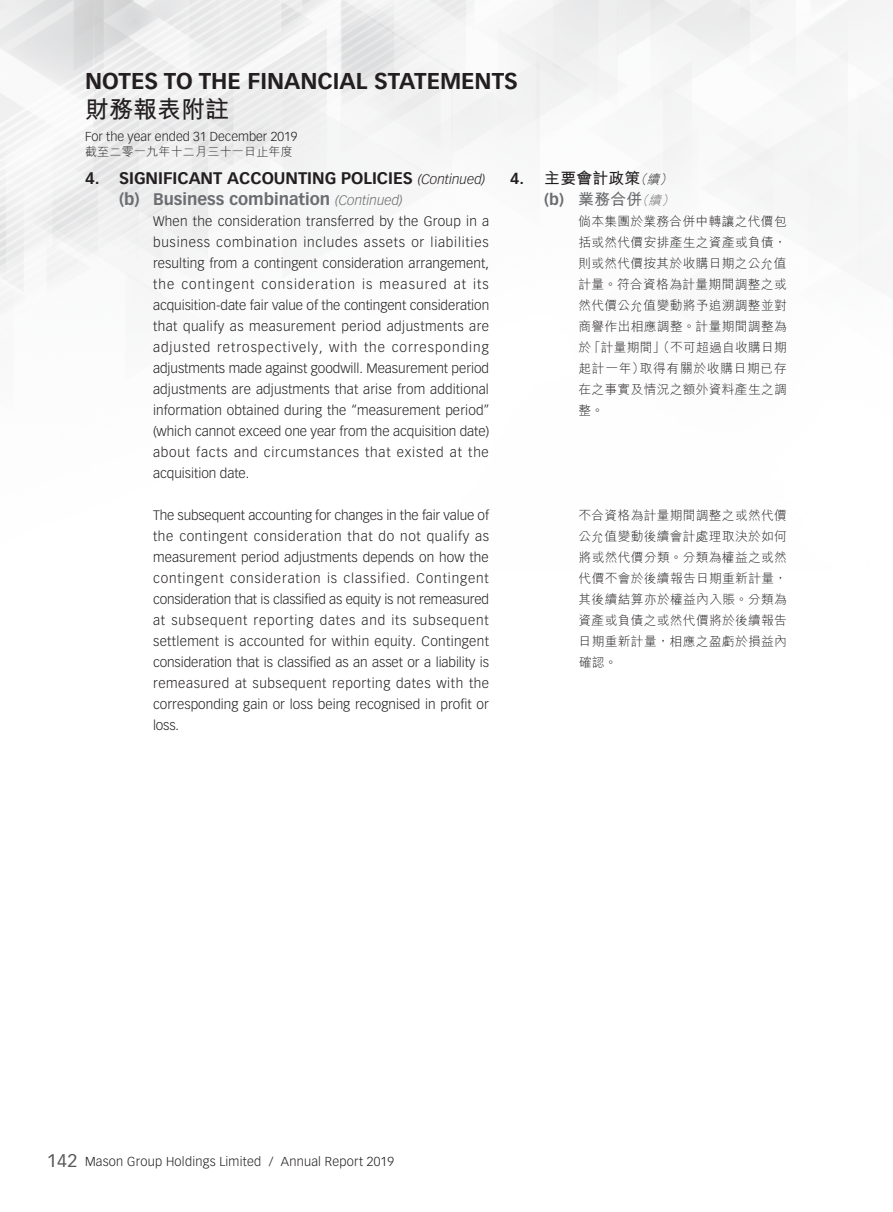
<style>
.page{position:relative;width:893px;height:1212px;background:#fff}
.page>*{position:absolute;margin:0;border:0;box-sizing:border-box;transform-origin:0 0}
.t1{font:700 24px "M Hei HK";color:#231f20}
.t2{font:700 22.5px "Vectora LT Std";color:#231f20}
.t3{font:700 16.5px/21px "Vectora LT Std";color:#231f20}
.t4{font:700 15.75px/21px "M Hei HK";letter-spacing:.02em;color:#231f20;text-align:right}
.t5{font:300 13.5px/21px "Vectora LT Std";letter-spacing:.005em;color:#231f20;text-align:justify}
.t6{font:300 12.75px/21px "M Hei HK";letter-spacing:.025em;color:#231f20;text-align:justify}
.t7{font:300 12.75px "Vectora LT Std";letter-spacing:.02em;color:#231f20}
.t8{font:300 12.75px "Vectora LT Std";color:#231f20}
.t9{font:300 12px "M Hei HK";letter-spacing:.02em;color:#231f20}
.s1{font-family:"Vectora LT Std"}
.s2{font-weight:300;font-style:italic;font-size:12.75px}
.s3{font-family:"Vectora LT Std";color:#6c6d70}
.s4{color:#6c6d70}
.s5{font-weight:300;font-style:italic;font-size:12.75px;color:#6c6d70}
.s6{font-weight:300;font-style:italic;font-size:13.5px}
.s7{font-weight:300;font-style:italic;font-size:13.5px;color:#6c6d70}
.s8{font-weight:400;font-size:18px;color:#57585a}
</style>
<div class="page">
<h2 class="t2" style="left:85px;top:67px;width:434px">NOTES TO THE FINANCIAL STATEMENTS</h2>
<h1 class="t1" style="left:85px;top:92px;width:146px">財務報表附註</h1>
<p class="t8" style="left:85px;top:129px;width:214px">For the year ended 31 December 2019</p>
<p class="t9" style="left:85px;top:145px;width:209px">截至二零一九年十二月三十一日止年度</p>
<p class="t4" style="left:510px;top:166px;width:168px"><span class="s1">4.</span> 主要會計政策<span class="s2">（續）</span><span class="s3">(b)</span> <span class="s4">業務合併</span><span class="s5">（續）</span></p>
<p class="t6" style="left:578px;top:211px;width:210px">倘本集團於業務合併中轉讓之代價包括或然代價安排產生之資產或負債，則或然代價按其於收購日期之公允值計量。符合資格為計量期間調整之或然代價公允值變動將予追溯調整並對商譽作出相應調整。計量期間調整為於「計量期間」（不可超過自收購日期起計一年）取得有關於收購日期已存在之事實及情況之額外資料產生之調整。</p>
<p class="t3" style="left:119px;top:167px;width:368px;text-indent:-34px">4. SIGNIFICANT ACCOUNTING POLICIES <span class="s6">(Continued) </span><span class="s4">(b) Business combination</span> <span class="s7">(Continued)</span></p>
<p class="t5" style="left:153px;top:211px;width:338px">When the consideration transferred by the Group in a business combination includes assets or liabilities resulting from a contingent consideration arrangement, the contingent consideration is measured at its acquisition-date fair value of the contingent consideration that qualify as measurement period adjustments are adjusted retrospectively, with the corresponding adjustments made against goodwill. Measurement period adjustments are adjustments that arise from additional information obtained during the “measurement period” (which cannot exceed one year from the acquisition date) about facts and circumstances that existed at the acquisition date.</p>
<p class="t5" style="left:153px;top:505px;width:338px">The subsequent accounting for changes in the fair value of the contingent consideration that do not qualify as measurement period adjustments depends on how the contingent consideration is classified. Contingent consideration that is classified as equity is not remeasured at subsequent reporting dates and its subsequent settlement is accounted for within equity. Contingent consideration that is classified as an asset or a liability is remeasured at subsequent reporting dates with the corresponding gain or loss being recognised in profit or loss.</p>
<p class="t6" style="left:578px;top:505px;width:210px">不合資格為計量期間調整之或然代價公允值變動後續會計處理取決於如何將或然代價分類。分類為權益之或然代價不會於後續報告日期重新計量，其後續結算亦於權益內入賬。分類為資產或負債之或然代價將於後續報告日期重新計量，相應之盈虧於損益內確認。</p>
<p class="t7" style="left:47px;top:1154px;width:349px"><span class="s8">142</span> Mason Group Holdings Limited / Annual Report 2019</p>
</div>
